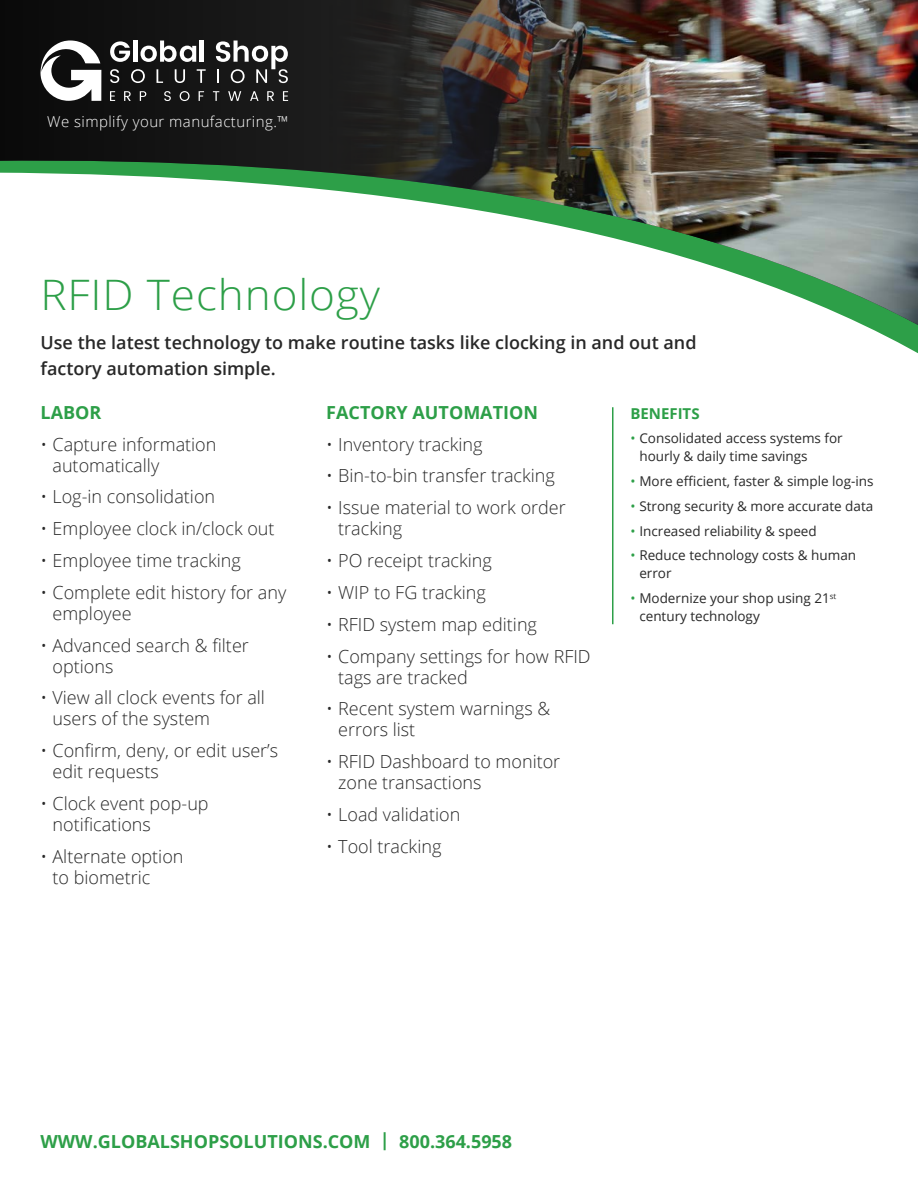
<style>
.page{position:relative;width:918px;height:1188px;background:#fff}
.page>*{position:absolute;margin:0;border:0;box-sizing:border-box;transform-origin:0 0}
.t1{font:300 42px "Open Sans";letter-spacing:.02em;color:#2d9f48;scale:1.05 1}
.t2{font:300 18px/21px "Open Sans";color:#282828}
.t3{font:600 18px/25.5px "Open Sans";color:#282828}
.t4{font:700 18px "Open Sans";color:#2d9f48}
.t5{font:300 15px "Open Sans";letter-spacing:.03em;color:#fff}
.t6{font:700 15px "Open Sans";color:#2d9f48}
.t7{font:13.5px/18px "Open Sans";color:#282828}
.s1{color:#2d9f48}
</style>
<div class="page">
<img style="left:0;top:0;width:918px;height:332px">
<hr style="left:612px;top:407px;width:2px;height:217px;background:#2d9f48">
<svg style="left:40px;top:40px;width:61px;height:61px"></svg>
<svg style="left:110px;top:91px;width:5px;height:10px"></svg>
<svg style="left:124px;top:91px;width:7px;height:10px"></svg>
<svg style="left:140px;top:91px;width:6px;height:10px"></svg>
<svg style="left:164px;top:91px;width:7px;height:10px"></svg>
<svg style="left:180px;top:91px;width:10px;height:10px"></svg>
<svg style="left:199px;top:91px;width:5px;height:10px"></svg>
<svg style="left:213px;top:91px;width:6px;height:10px"></svg>
<svg style="left:228px;top:91px;width:13px;height:10px"></svg>
<svg style="left:250px;top:91px;width:9px;height:10px"></svg>
<svg style="left:267px;top:91px;width:7px;height:10px"></svg>
<svg style="left:283px;top:91px;width:5px;height:10px"></svg>
<svg style="left:110px;top:69px;width:9px;height:14px"></svg>
<svg style="left:131px;top:69px;width:14px;height:14px"></svg>
<svg style="left:157px;top:69px;width:6px;height:14px"></svg>
<svg style="left:175px;top:69px;width:10px;height:14px"></svg>
<svg style="left:197px;top:69px;width:9px;height:14px"></svg>
<svg style="left:110px;top:41px;width:20px;height:21px"></svg>
<hr style="left:133px;top:41px;width:4px;height:21px;background:#fff">
<svg style="left:141px;top:41px;width:55px;height:21px"></svg>
<hr style="left:199px;top:41px;width:4px;height:21px;background:#fff">
<svg style="left:216px;top:41px;width:72px;height:42px"></svg>
<p class="t5" style="left:47px;top:111px;width:243px">We simplify your manufacturing.™</p>
<h1 class="t1" style="left:40px;top:266px;width:325px">RFID Technology</h1>
<p class="t3" style="left:40px;top:330px;width:658px">Use the latest technology to make routine tasks like clocking in and out and factory automation simple.</p>
<p class="t6" style="left:630px;top:403px;width:71px">BENEFITS</p>
<p class="t7" style="left:639px;top:429px;width:205px;text-indent:-9px"><span class="s1">•</span> Consolidated access systems for hourly &amp; daily time savings</p>
<p class="t7" style="left:630px;top:472px;width:245px"><span class="s1">•</span> More efficient, faster &amp; simple log-ins</p>
<p class="t7" style="left:630px;top:497px;width:244px"><span class="s1">•</span> Strong security &amp; more accurate data</p>
<p class="t7" style="left:630px;top:521px;width:188px"><span class="s1">•</span> Increased reliability &amp; speed</p>
<p class="t7" style="left:639px;top:546px;width:218px;text-indent:-9px"><span class="s1">•</span> Reduce technology costs &amp; human error</p>
<p class="t7" style="left:639px;top:589px;width:199px;text-indent:-9px"><span class="s1">•</span> Modernize your shop using 21<sup>st </sup>century technology</p>
<p class="t4" style="left:40px;top:400px;width:62px">LABOR</p>
<p class="t2" style="left:53px;top:433px;width:165px;text-indent:-12px">• Capture information automatically</p>
<p class="t2" style="left:40px;top:486px;width:176px">• Log-in consolidation</p>
<p class="t2" style="left:40px;top:518px;width:236px">• Employee clock in/clock out</p>
<p class="t2" style="left:40px;top:549px;width:202px">• Employee time tracking</p>
<p class="t2" style="left:53px;top:581px;width:235px;text-indent:-12px">• Complete edit history for any employee</p>
<p class="t2" style="left:53px;top:634px;width:198px;text-indent:-12px">• Advanced search &amp; filter options</p>
<p class="t2" style="left:53px;top:687px;width:214px;text-indent:-12px">• View all clock events for all users of the system</p>
<p class="t2" style="left:53px;top:740px;width:227px;text-indent:-12px">• Confirm, deny, or edit user’s edit requests</p>
<p class="t2" style="left:53px;top:793px;width:158px;text-indent:-12px">• Clock event pop-up notifications</p>
<p class="t2" style="left:53px;top:845px;width:133px;text-indent:-12px">• Alternate option to biometric</p>
<p class="t4" style="left:326px;top:400px;width:213px">FACTORY AUTOMATION</p>
<p class="t2" style="left:326px;top:433px;width:158px">• Inventory tracking</p>
<p class="t2" style="left:326px;top:465px;width:230px">• Bin-to-bin transfer tracking</p>
<p class="t2" style="left:338px;top:497px;width:229px;text-indent:-12px">• Issue material to work order tracking</p>
<p class="t2" style="left:326px;top:550px;width:167px">• PO receipt tracking</p>
<p class="t2" style="left:326px;top:581px;width:161px">• WIP to FG tracking</p>
<p class="t2" style="left:326px;top:613px;width:212px">• RFID system map editing</p>
<p class="t2" style="left:338px;top:645px;width:254px;text-indent:-12px">• Company settings for how RFID tags are tracked</p>
<p class="t2" style="left:338px;top:698px;width:214px;text-indent:-12px">• Recent system warnings &amp; errors list</p>
<p class="t2" style="left:338px;top:751px;width:224px;text-indent:-12px">• RFID Dashboard to monitor zone transactions</p>
<p class="t2" style="left:326px;top:803px;width:136px">• Load validation</p>
<p class="t2" style="left:326px;top:835px;width:117px">• Tool tracking</p>
<p class="t4" style="left:40px;top:1128px;width:473px">WWW.GLOBALSHOPSOLUTIONS.COM | 800.364.5958</p>
</div>
